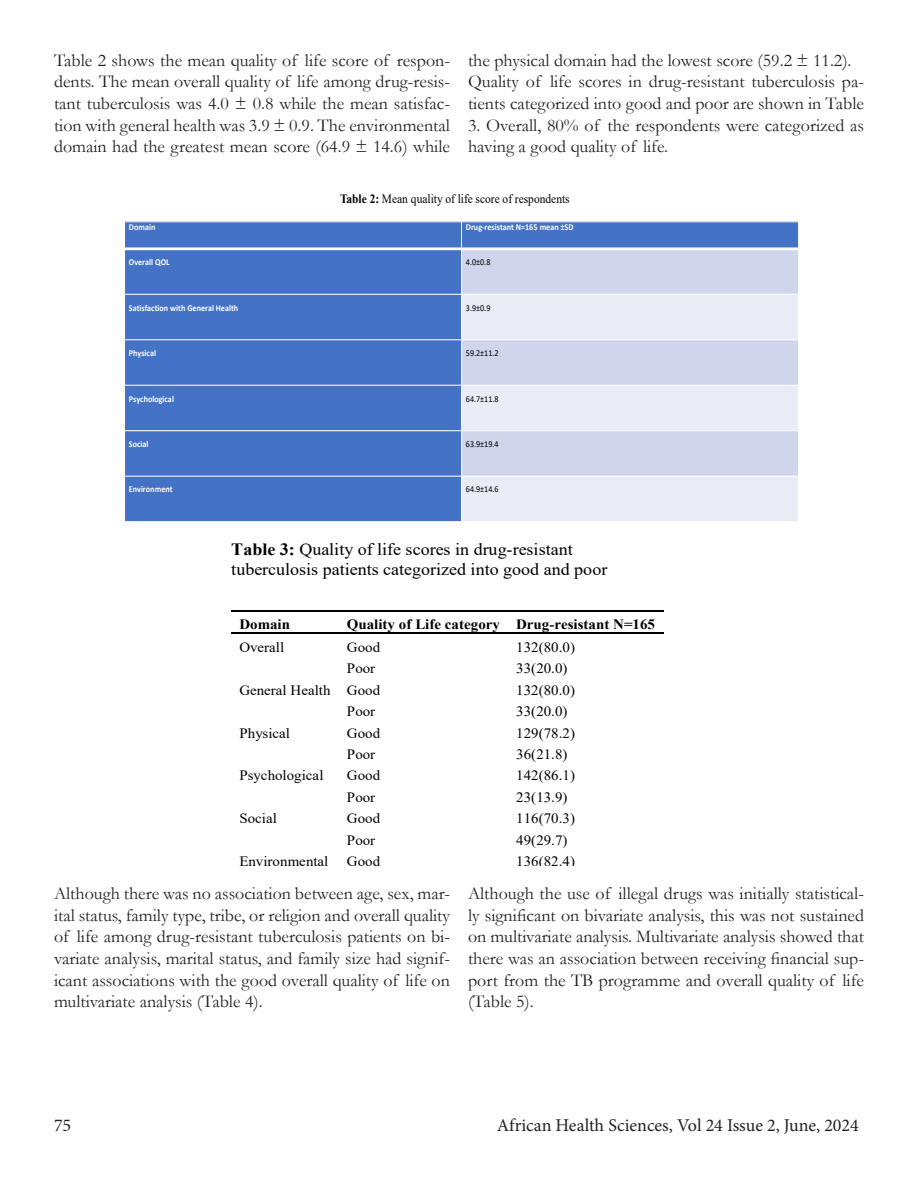
<style>
.page{position:relative;width:918px;height:1188px;background:#fff}
.page>*{position:absolute;margin:0;border:0;box-sizing:border-box;transform-origin:0 0}
.t1{font:18px/21.6px "Garamond";color:#231f20;text-align:justify}
.t2{font:18px "Minion Pro";color:#231f20}
.t3{font:17.25px/19.8px "Times New Roman";color:#000;scale:1.05 1}
.t4{font:14.25px "Times New Roman";letter-spacing:.005em;color:#000;scale:1.05 1}
.t5{font:700 14.25px "Times New Roman";color:#000;scale:1.05 1}
.t6{font:12.75px "Times New Roman";letter-spacing:.005em;color:#000;scale:.9 1}
.t7{font:700 9px "Calibri";color:#fff;scale:.9 1}
.t8{font:9px "Calibri";color:#000;scale:.9 1}
.s1{font-weight:700}
</style>
<div class="page">
<hr style="left:231px;top:610px;width:108px;height:1px;background:#000">
<hr style="left:340px;top:610px;width:168px;height:1px;background:#000">
<hr style="left:509px;top:610px;width:154px;height:1px;background:#000">
<hr style="left:231px;top:633px;width:108px;height:1px;background:#000">
<hr style="left:340px;top:633px;width:168px;height:1px;background:#000">
<hr style="left:509px;top:633px;width:154px;height:1px;background:#000">
<div style="left:125px;top:222px;width:337px;height:27px;background:#4472c4"></div>
<div style="left:462px;top:222px;width:337px;height:27px;background:#4472c4"></div>
<div style="left:125px;top:249px;width:337px;height:45px;background:#4472c4"></div>
<div style="left:462px;top:249px;width:337px;height:45px;background:#cfd5ea"></div>
<div style="left:125px;top:294px;width:337px;height:46px;background:#4472c4"></div>
<div style="left:462px;top:294px;width:337px;height:46px;background:#e9ebf5"></div>
<div style="left:125px;top:340px;width:337px;height:45px;background:#4472c4"></div>
<div style="left:462px;top:340px;width:337px;height:45px;background:#cfd5ea"></div>
<div style="left:125px;top:385px;width:337px;height:46px;background:#4472c4"></div>
<div style="left:462px;top:385px;width:337px;height:46px;background:#e9ebf5"></div>
<div style="left:125px;top:431px;width:337px;height:45px;background:#4472c4"></div>
<div style="left:462px;top:431px;width:337px;height:45px;background:#cfd5ea"></div>
<div style="left:125px;top:476px;width:337px;height:46px;background:#4472c4"></div>
<div style="left:462px;top:476px;width:337px;height:46px;background:#e9ebf5"></div>
<hr style="left:461px;top:221px;width:1px;height:301px;background:#fff">
<hr style="left:124px;top:248px;width:675px;height:2px;background:#fff">
<hr style="left:124px;top:294px;width:675px;height:1px;background:#fff">
<hr style="left:124px;top:339px;width:675px;height:1px;background:#fff">
<hr style="left:124px;top:385px;width:675px;height:1px;background:#fff">
<hr style="left:124px;top:430px;width:675px;height:1px;background:#fff">
<hr style="left:124px;top:476px;width:675px;height:1px;background:#fff">
<hr style="left:798px;top:221px;width:1px;height:301px;background:#fff">
<hr style="left:124px;top:521px;width:675px;height:1px;background:#fff">
<p class="t1" style="left:54px;top:49px;width:398px">Table 2 shows the mean quality of life score of respon&shy;dents. The mean overall quality of life among drug-resis&shy;tant tuberculosis was 4.0 ± 0.8 while the mean satisfac&shy;tion with general health was 3.9 ± 0.9. The environmental domain had the greatest mean score (64.9 ± 14.6) while</p>
<p class="t1" style="left:468px;top:49px;width:385px">the physical domain had the lowest score (59.2 ± 11.2).</p>
<p class="t1" style="left:468px;top:70px;width:398px">Quality of life scores in drug-resistant tuberculosis pa&shy;tients categorized into good and poor are shown in Table</p>
<p class="t1" style="left:468px;top:114px;width:397px">3. Overall, 80% of the respondents were categorized as having a good quality of life.</p>
<p class="t6" style="left:340px;top:190px;width:257px"><span class="s1">Table 2:</span> Mean quality of life score of respondents</p>
<p class="t7" style="left:129px;top:221px;width:31px">Domain</p>
<p class="t7" style="left:466px;top:221px;width:121px">Drug-resistant N=165 mean ±SD</p>
<p class="t7" style="left:129px;top:256px;width:47px">Overall QOL</p>
<p class="t8" style="left:466px;top:256px;width:29px">4.0±0.8</p>
<p class="t7" style="left:129px;top:301px;width:123px">Satisfaction with General Health</p>
<p class="t8" style="left:466px;top:301px;width:29px">3.9±0.9</p>
<p class="t7" style="left:129px;top:347px;width:32px">Physical</p>
<p class="t8" style="left:466px;top:347px;width:38px">59.2±11.2</p>
<p class="t7" style="left:129px;top:392px;width:52px">Psychological</p>
<p class="t8" style="left:466px;top:392px;width:38px">64.7±11.8</p>
<p class="t7" style="left:129px;top:438px;width:23px">Social</p>
<p class="t8" style="left:466px;top:438px;width:38px">63.9±19.4</p>
<p class="t7" style="left:129px;top:483px;width:50px">Environment</p>
<p class="t8" style="left:466px;top:483px;width:38px">64.9±14.6</p>
<p class="t4" style="left:452px;top:341px;width:45px">4.0±0.8</p>
<p class="t4" style="left:452px;top:484px;width:59px">64.9±14.6</p>
<p class="t3" style="left:231px;top:539px;width:360px"><span class="s1">Table 3:</span> Quality of life scores in drug-resistant tuberculosis patients categorized into good and poor</p>
<p class="t5" style="left:239px;top:614px;width:50px">Domain</p>
<p class="t5" style="left:347px;top:614px;width:295px">Quality of Life category Drug-resistant N=165</p>
<p class="t4" style="left:239px;top:637px;width:44px">Overall</p>
<p class="t4" style="left:347px;top:637px;width:33px">Good</p>
<p class="t4" style="left:516px;top:637px;width:58px">132(80.0)</p>
<p class="t4" style="left:347px;top:658px;width:29px">Poor</p>
<p class="t4" style="left:516px;top:658px;width:50px">33(20.0)</p>
<p class="t4" style="left:239px;top:680px;width:136px">General Health Good</p>
<p class="t4" style="left:516px;top:680px;width:58px">132(80.0)</p>
<p class="t4" style="left:347px;top:701px;width:29px">Poor</p>
<p class="t4" style="left:516px;top:701px;width:50px">33(20.0)</p>
<p class="t4" style="left:239px;top:723px;width:50px">Physical</p>
<p class="t4" style="left:347px;top:723px;width:33px">Good</p>
<p class="t4" style="left:516px;top:723px;width:58px">129(78.2)</p>
<p class="t4" style="left:347px;top:744px;width:29px">Poor</p>
<p class="t4" style="left:516px;top:744px;width:50px">36(21.8)</p>
<p class="t4" style="left:239px;top:766px;width:82px">Psychological</p>
<p class="t4" style="left:347px;top:766px;width:33px">Good</p>
<p class="t4" style="left:516px;top:766px;width:58px">142(86.1)</p>
<p class="t4" style="left:347px;top:787px;width:29px">Poor</p>
<p class="t4" style="left:516px;top:787px;width:50px">23(13.9)</p>
<p class="t4" style="left:239px;top:809px;width:37px">Social</p>
<p class="t4" style="left:347px;top:809px;width:33px">Good</p>
<p class="t4" style="left:516px;top:809px;width:58px">116(70.3)</p>
<p class="t4" style="left:347px;top:830px;width:29px">Poor</p>
<p class="t4" style="left:516px;top:830px;width:50px">49(29.7)</p>
<p class="t4" style="left:239px;top:852px;width:86px">Environmental</p>
<p class="t4" style="left:347px;top:852px;width:33px">Good</p>
<p class="t4" style="left:516px;top:852px;width:58px">136(82.4)</p>
<p class="t1" style="left:54px;top:882px;width:398px">Although there was no association between age, sex, mar&shy;ital status, family type, tribe, or religion and overall quality of life among drug-resistant tuberculosis patients on bi&shy;variate analysis, marital status, and family size had signif&shy;icant associations with the good overall quality of life on multivariate analysis (Table 4).</p>
<p class="t1" style="left:468px;top:882px;width:398px">Although the use of illegal drugs was initially statistical&shy;ly significant on bivariate analysis, this was not sustained on multivariate analysis. Multivariate analysis showed that there was an association between receiving financial sup&shy;port from the TB programme and overall quality of life (Table 5).</p>
<p class="t2" style="left:54px;top:1114px;width:19px">75</p>
<p class="t2" style="left:497px;top:1114px;width:364px">African Health Sciences, Vol 24 Issue 2, June, 2024</p>
</div>
